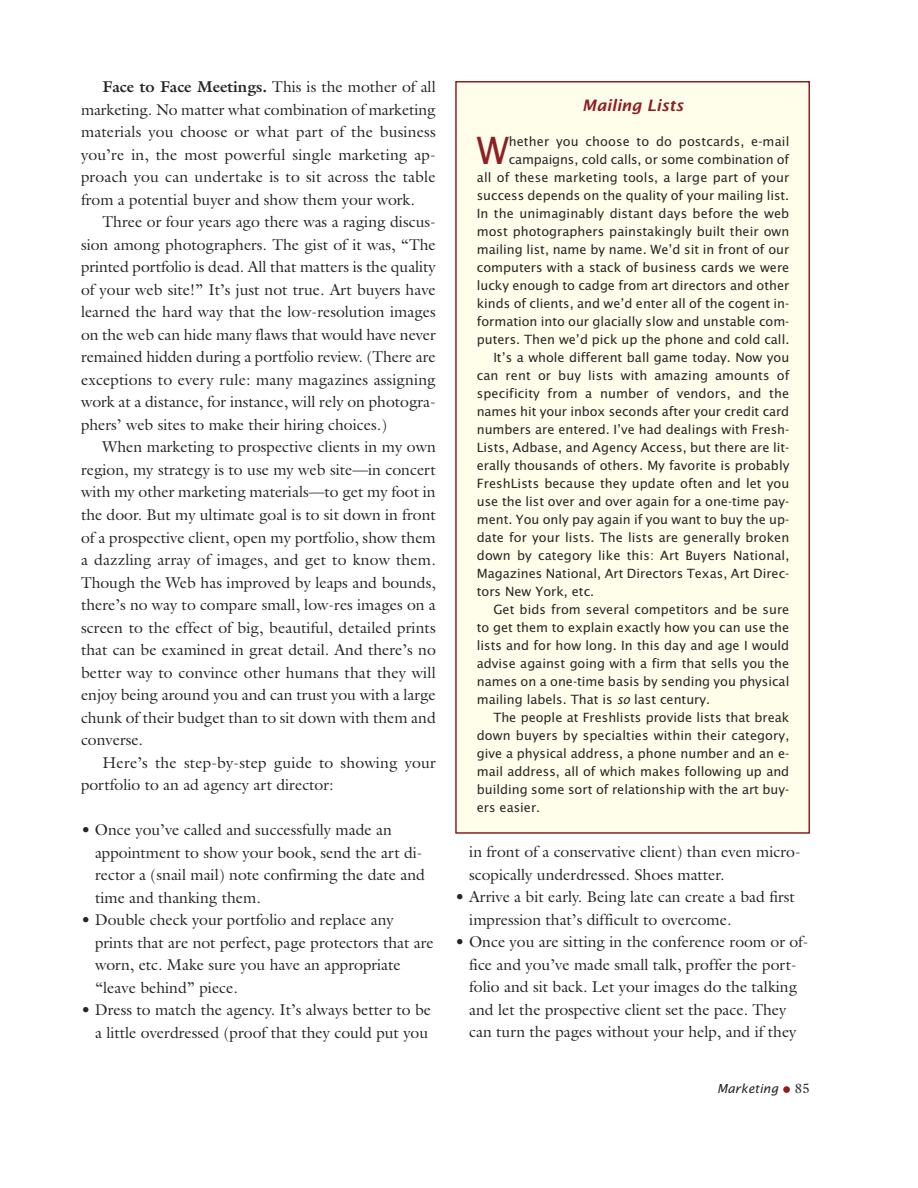
<style>
.page{position:relative;width:918px;height:1188px;background:#fff}
.page>*{position:absolute;margin:0;border:0;box-sizing:border-box;transform-origin:0 0}
.t1{font:37.65px "Lucida Sans";color:#8e1f23}
.t2{font:15.75px/22.5px "Galliard";color:#272627}
.t3{font:italic 600 15.75px "Lucida Sans";color:#8e1f23}
.t4{font:12.75px "Lucida Sans";color:#272627}
.t5{font:italic 12.45px "Lucida Sans";color:#272627}
.s1{font-weight:700}
.s2{font-style:italic}
.s3{font-family:"Galliard";font-style:normal;font-size:13.5px}
</style>
<div class="page">
<div style="left:783px;top:1086px;width:7px;height:7px;background:#8e1f23;border-radius:50%"></div>
<div style="left:457px;top:82px;width:351px;height:750px;background:#fffeea"></div>
<div style="left:455px;top:81px;width:355px;height:753px;border:2px solid #8e1f23"></div>
<p class="t2" style="left:81px;top:76px;width:356px;text-align:justify;text-indent:22px"><span class="s1">Face to Face Meetings.</span> This is the mother of all marketing. No matter what combination of marketing materials you choose or what part of the business you’re in, the most powerful single marketing ap&shy;proach you can undertake is to sit across the table from a potential buyer and show them your work.</p>
<p class="t2" style="left:81px;top:211px;width:356px;text-align:justify;text-indent:22px">Three or four years ago there was a raging discus&shy;sion among photographers. The gist of it was, “The printed portfolio is dead. All that matters is the quality of your web site!” It’s just not true. Art buyers have learned the hard way that the low-resolution images on the web can hide many flaws that would have never remained hidden during a portfolio review. (There are exceptions to every rule: many magazines assigning work at a distance, for instance, will rely on photogra&shy;phers’ web sites to make their hiring choices.)</p>
<p class="t2" style="left:81px;top:436px;width:356px;text-align:justify;text-indent:22px">When marketing to prospective clients in my own region, my strategy is to use my web site—in concert with my other marketing materials—to get my foot in the door. But my ultimate goal is to sit down in front of a prospective client, open my portfolio, show them a dazzling array of images, and get to know them.<br>Though the Web has improved by leaps and bounds, there’s no way to compare small, low-res images on a screen to the effect of big, beautiful, detailed prints that can be examined in great detail. And there’s no better way to convince other humans that they will enjoy being around you and can trust you with a large chunk of their budget than to sit down with them and converse.</p>
<p class="t2" style="left:81px;top:751px;width:356px;text-indent:22px">Here’s the step-by-step guide to showing your portfolio to an ad agency art director:</p>
<p class="t2" style="left:95px;top:818px;width:332px;text-indent:-14px">• Once you’ve called and successfully made an appointment to show your book, send the art di&shy;rector a (snail mail) note confirming the date and time and thanking them.</p>
<p class="t2" style="left:95px;top:908px;width:340px;text-indent:-14px">• Double check your portfolio and replace any prints that are not perfect, page protectors that are worn, etc. Make sure you have an appropriate “leave behind” piece.</p>
<p class="t2" style="left:81px;top:998px;width:352px;text-align:right">• Dress to match the agency. It’s always better to be a little overdressed (proof that they could put you</p>
<p class="t3" style="left:582px;top:99px;width:103px">Mailing Lists</p>
<h1 class="t1" style="left:477px;top:135px;width:34px">W</h1>
<p class="t4" style="left:509px;top:136px;width:282px">hether you choose to do postcards, e-mail</p>
<p class="t4" style="left:509px;top:154px;width:282px">campaigns, cold calls, or some combination of</p>
<p class="t4" style="left:477px;top:172px;width:314px">all of these marketing tools, a large part of your</p>
<p class="t4" style="left:477px;top:190px;width:314px">success depends on the quality of your mailing list.</p>
<p class="t4" style="left:477px;top:208px;width:314px">In the unimaginably distant days before the web</p>
<p class="t4" style="left:477px;top:226px;width:314px">most photographers painstakingly built their own</p>
<p class="t4" style="left:477px;top:244px;width:314px">mailing list, name by name. We’d sit in front of our</p>
<p class="t4" style="left:477px;top:262px;width:314px">computers with a stack of business cards we were</p>
<p class="t4" style="left:477px;top:280px;width:314px">lucky enough to cadge from art directors and other</p>
<p class="t4" style="left:477px;top:298px;width:314px">kinds of clients, and we’d enter all of the cogent in-</p>
<p class="t4" style="left:477px;top:316px;width:314px">formation into our glacially slow and unstable com-</p>
<p class="t4" style="left:477px;top:334px;width:314px">puters. Then we’d pick up the phone and cold call.</p>
<p class="t4" style="left:493px;top:352px;width:297px">It’s a whole different ball game today. Now you</p>
<p class="t4" style="left:477px;top:370px;width:314px">can rent or buy lists with amazing amounts of</p>
<p class="t4" style="left:477px;top:388px;width:314px">specificity from a number of vendors, and the</p>
<p class="t4" style="left:477px;top:406px;width:314px">names hit your inbox seconds after your credit card</p>
<p class="t4" style="left:477px;top:424px;width:314px">numbers are entered. I’ve had dealings with Fresh-</p>
<p class="t4" style="left:477px;top:442px;width:314px">Lists, Adbase, and Agency Access, but there are lit-</p>
<p class="t4" style="left:477px;top:460px;width:314px">erally thousands of others. My favorite is probably</p>
<p class="t4" style="left:477px;top:478px;width:314px">FreshLists because they update often and let you</p>
<p class="t4" style="left:477px;top:496px;width:314px">use the list over and over again for a one-time pay-</p>
<p class="t4" style="left:477px;top:514px;width:314px">ment. You only pay again if you want to buy the up-</p>
<p class="t4" style="left:477px;top:532px;width:314px">date for your lists. The lists are generally broken</p>
<p class="t4" style="left:477px;top:550px;width:314px">down by category like this: Art Buyers National,</p>
<p class="t4" style="left:477px;top:568px;width:314px">Magazines National, Art Directors Texas, Art Direc-</p>
<p class="t4" style="left:477px;top:586px;width:119px">tors New York, etc.</p>
<p class="t4" style="left:493px;top:604px;width:298px">Get bids from several competitors and be sure</p>
<p class="t4" style="left:477px;top:622px;width:314px">to get them to explain exactly how you can use the</p>
<p class="t4" style="left:477px;top:640px;width:314px">lists and for how long. In this day and age I would</p>
<p class="t4" style="left:477px;top:658px;width:314px">advise against going with a firm that sells you the</p>
<p class="t4" style="left:477px;top:676px;width:314px">names on a one-time basis by sending you physical</p>
<p class="t4" style="left:477px;top:694px;width:235px">mailing labels. That is <span class="s2">so</span> last century.</p>
<p class="t4" style="left:493px;top:712px;width:298px">The people at Freshlists provide lists that break</p>
<p class="t4" style="left:477px;top:730px;width:314px">down buyers by specialties within their category,</p>
<p class="t4" style="left:477px;top:748px;width:314px">give a physical address, a phone number and an e-</p>
<p class="t4" style="left:477px;top:766px;width:314px">mail address, all of which makes following up and</p>
<p class="t4" style="left:477px;top:784px;width:314px">building some sort of relationship with the art buy-</p>
<p class="t4" style="left:477px;top:802px;width:65px">ers easier.</p>
<p class="t2" style="left:469px;top:841px;width:333px">in front of a conservative client) than even micro&shy;scopically underdressed. Shoes matter.</p>
<p class="t2" style="left:469px;top:886px;width:327px;text-indent:-14px">• Arrive a bit early. Being late can create a bad first impression that’s difficult to overcome.</p>
<p class="t2" style="left:455px;top:931px;width:355px;text-align:center">• Once you are sitting in the conference room or of&shy;fice and you’ve made small talk, proffer the port&shy;folio and sit back. Let your images do the talking and let the prospective client set the pace. They<br>can turn the pages without your help, and if they</p>
<p class="t5" style="left:717px;top:1083px;width:94px">Marketing <span class="s3">85</span></p>
</div>
